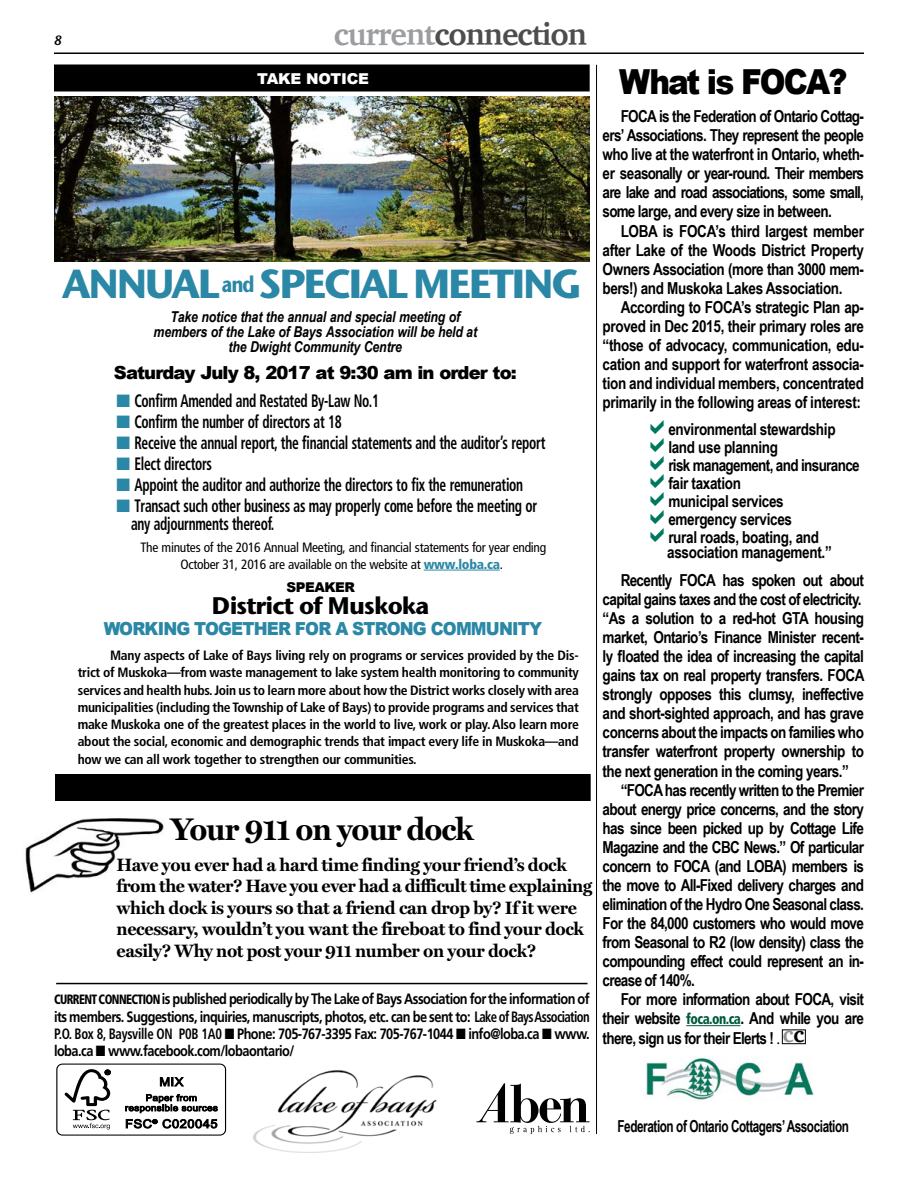
<style>
.page{position:relative;width:918px;height:1188px;background:#fff}
.page>*{position:absolute;margin:0;border:0;box-sizing:border-box;transform-origin:0 0}
.t1{font:700 40.5px "Bell Stone Sans";letter-spacing:-.07em;color:#2b87a6}
.t2{font:900 34.5px "Arial";letter-spacing:-.06em;color:#000;scale:.9 1}
.t3{font:700 31.5px "Charter";letter-spacing:-.03em;color:#4d4d4f}
.t4{font:700 31.5px "Miller Text";letter-spacing:-.03em;color:#000}
.t5{font:700 24px "Bell Stone Sans";letter-spacing:-.04em;color:#000}
.t6{font:700 22.5px "Charter";color:#919396}
.t7{font:700 condensed 18px "Frutiger";letter-spacing:-.02em;color:#000;scale:.75 1}
.t8{font:700 18px/21.6px "Miller Text";letter-spacing:-.02em;color:#000}
.t9{font:900 18px "Arial";letter-spacing:-.05em;color:#000}
.t10{font:900 18px "Arial";letter-spacing:-.05em;color:#2b87a6;scale:.93 1}
.t11{font:700 16.5px/19px "Arial Narrow";letter-spacing:-.03em;color:#000;text-align:justify}
.t12{font:700 16.5px "Arial Narrow";letter-spacing:-.03em;color:#000;scale:.87 1}
.t13{font:700 15px/17.2px "Frutiger";letter-spacing:-.04em;color:#000;text-align:justify;scale:.85 1}
.t14{font:italic 700 15px "Arial Narrow";letter-spacing:-.01em;color:#000}
.t15{font:900 15px "Arial";letter-spacing:-.01em;color:#fff}
.t16{font:700 condensed 13.5px/17.2px "Frutiger";letter-spacing:-.02em;color:#000;text-align:justify}
.t17{font:condensed 13.5px/16.5px "Frutiger";letter-spacing:-.02em;color:#000;text-align:center}
.t18{font:900 13.5px "Arial";letter-spacing:-.03em;color:#000}
.t19{font:italic 600 13.5px "Bell Stone Sans";color:#000}
.s1{color:#9b9da0}
.s2{font-size:22.5px}
.s3{color:#2b87a6}
.s4{font-weight:900;color:#2b87a6}
.s5{font-weight:900;font-stretch:condensed;font-size:13.5px}
.s6{font-stretch:condensed}
.s7{font-family:"Frutiger";font-weight:900;font-stretch:condensed;font-size:15px;color:#005a3c}
.s8{font-family:"Stone Print";font-weight:400}
.s9{color:#000}
</style>
<div class="page">
<img style="left:25px;top:819px;width:139px;height:74px">
<hr style="left:424px;top:570px;width:76px;height:1px;background:#2b87a6">
<img style="left:54px;top:96px;width:536px;height:165px">
<div style="left:54px;top:64px;width:536px;height:28px;background:#000"></div>
<div style="left:55px;top:774px;width:536px;height:27px;background:#000"></div>
<hr style="left:54px;top:52px;width:810px;height:2px;background:#000">
<hr style="left:596px;top:65px;width:1px;height:1069px;background:#000">
<hr style="left:686px;top:1025px;width:54px;height:1px;background:#005a3c">
<div style="left:782px;top:1029px;width:24px;height:15px;border:1px solid #000"></div>
<img style="left:646px;top:1057px;width:168px;height:43px">
<img style="left:253px;top:1070px;width:184px;height:83px">
<div style="left:56px;top:1064px;width:170px;height:71px;border:1px solid #000;border-radius:6px"></div>
<svg style="left:64px;top:1069px;width:47px;height:60px"></svg>
<svg style="left:160px;top:1077px;width:24px;height:10px"></svg>
<svg style="left:125px;top:1094px;width:93px;height:19px"></svg>
<svg style="left:126px;top:1119px;width:92px;height:10px"></svg>
<svg style="left:476px;top:1083px;width:114px;height:51px"></svg>
<hr style="left:56px;top:983px;width:532px;height:1px;background:#000">
<p class="t19" style="left:54px;top:32px;width:9px">8</p>
<p class="t3" style="left:334px;top:7px;width:255px"><span class="s1">current</span>connection</p>
<p class="t15" style="left:257px;top:68px;width:114px">TAKE NOTICE</p>
<p class="t1" style="left:62px;top:258px;width:521px">ANNUAL <span class="s2">and</span> SPECIAL MEETING</p>
<p class="t14" style="left:170px;top:305px;width:292px">Take notice that the annual and special meeting of</p>
<p class="t14" style="left:154px;top:320px;width:325px">members of the Lake of Bays Association will be held at</p>
<p class="t14" style="left:229px;top:335px;width:175px">the Dwight Community Centre</p>
<p class="t9" style="left:114px;top:360px;width:404px">Saturday July 8, 2017 at 9:30 am in order to:</p>
<p class="t7" style="left:117px;top:390px;width:351px"><span class="s3">■</span> Confirm Amended and Restated By-Law No.1</p>
<p class="t7" style="left:117px;top:411px;width:302px"><span class="s3">■</span> Confirm the number of directors at 18</p>
<p class="t7" style="left:117px;top:432px;width:573px"><span class="s3">■</span> Receive the annual report, the financial statements and the auditor’s report</p>
<p class="t7" style="left:117px;top:453px;width:129px"><span class="s3">■</span> Elect directors</p>
<p class="t7" style="left:117px;top:474px;width:544px"><span class="s3">■</span> Appoint the auditor and authorize the directors to fix the remuneration</p>
<p class="t7" style="left:117px;top:495px;width:562px"><span class="s3">■</span> Transact such other business as may properly come before the meeting or</p>
<p class="t7" style="left:131px;top:513px;width:193px">any adjournments thereof.</p>
<p class="t17" style="left:141px;top:539px;width:407px">The minutes of the 2016 Annual Meeting, and financial statements for year ending<br>October 31, 2016 are available on the website at <span class="s4">www.loba.ca</span>.</p>
<p class="t18" style="left:286px;top:577px;width:70px">SPEAKER</p>
<p class="t5" style="left:212px;top:590px;width:220px">District of Muskoka</p>
<p class="t10" style="left:104px;top:616px;width:473px">WORKING TOGETHER FOR A STRONG COMMUNITY</p>
<p class="t16" style="left:78px;top:647px;width:503px;text-indent:32px">Many aspects of Lake of Bays living rely on programs or services provided by the Dis&shy;trict of Muskoka—from waste management to lake system health monitoring to community services and health hubs. Join us to learn more about how the District works closely with area municipalities (including the Township of Lake of Bays) to provide programs and services that make Muskoka one of the greatest places in the world to live, work or play.Also learn more about the social, economic and demographic trends that impact every life in Muskoka—and how we can all work together to strengthen our communities.</p>
<p class="t4" style="left:171px;top:811px;width:305px">Your 911 on your dock</p>
<p class="t8" style="left:117px;top:854px;width:477px">Have you ever had a hard time finding your friend’s dock from the water? Have you ever had a difficult time explaining which dock is yours so that a friend can drop by? If it were necessary, wouldn’t you want the fireboat to find your dock easily? Why not post your 911 number on your dock?</p>
<p class="t13" style="left:54px;top:990px;width:632px"><span class="s5">CURRENT CONNECTION</span> is published periodically by The Lake of Bays Association for the information of its members. Suggestions, inquiries, manuscripts, photos, etc. can be sent to: <span class="s6">Lake of Bays Association P.O. Box 8, Baysville ON P0B 1A0</span> ■ Phone: 705-767-3395 Fax: 705-767-1044 ■ info@loba.ca ■ www. loba.ca ■ www.facebook.com/lobaontario/</p>
<p class="t2" style="left:619px;top:56px;width:255px">What is FOCA?</p>
<p class="t11" style="left:603px;top:106px;width:263px;text-indent:18px">FOCA is the Federation of Ontario Cottag&shy;ers’ Associations. They represent the people who live at the waterfront in Ontario, wheth&shy;er seasonally or year-round. Their members are lake and road associations, some small, some large, and every size in between.</p>
<p class="t11" style="left:603px;top:220px;width:263px;text-indent:18px">LOBA is FOCA’s third largest member after Lake of the Woods District Property Owners Association (more than 3000 mem&shy;bers!) and Muskoka Lakes Association.</p>
<p class="t11" style="left:603px;top:297px;width:263px;text-indent:18px">According to FOCA’s strategic Plan ap&shy;proved in Dec 2015, their primary roles are “those of advocacy, communication, edu&shy;cation and support for waterfront associa&shy;tion and individual members, concentrated primarily in the following areas of interest:</p>
<p class="t11" style="left:668px;top:419px;width:169px">environmental stewardship</p>
<p class="t11" style="left:668px;top:437px;width:111px">land use planning</p>
<p class="t11" style="left:668px;top:455px;width:193px">risk management, and insurance</p>
<p class="t11" style="left:668px;top:473px;width:74px">fair taxation</p>
<p class="t11" style="left:668px;top:491px;width:117px">municipal services</p>
<p class="t11" style="left:668px;top:509px;width:125px">emergency services</p>
<p class="t11" style="left:668px;top:527px;width:152px">rural roads, boating, and</p>
<p class="t11" style="left:667px;top:542px;width:166px">association management.”</p>
<p class="t11" style="left:603px;top:570px;width:263px;text-align:right">Recently FOCA has spoken out about capital gains taxes and the cost of electricity.</p>
<p class="t11" style="left:603px;top:608px;width:263px">“As a solution to a red-hot GTA housing market, Ontario’s Finance Minister recent&shy;ly floated the idea of increasing the capital gains tax on real property transfers. FOCA strongly opposes this clumsy, ineffective and short-sighted approach, and has grave concerns about the impacts on families who transfer waterfront property ownership to the next generation in the coming years.”</p>
<p class="t11" style="left:603px;top:779px;width:263px;text-indent:18px">“FOCA has recently written to the Premier about energy price concerns, and the story has since been picked up by Cottage Life Magazine and the CBC News.” Of particular concern to FOCA (and LOBA) members is the move to All-Fixed delivery charges and elimination of the Hydro One Seasonal class.<br>For the 84,000 customers who would move from Seasonal to R2 (low density) class the compounding effect could represent an in&shy;crease of 140%.</p>
<p class="t11" style="left:603px;top:989px;width:263px;text-indent:18px">For more information about FOCA, visit their website <span class="s7">foca.on.ca</span>. And while you are there, sign us for their Elerts ! <span class="s8">.</span></p>
<p class="t6" style="left:783px;top:1015px;width:23px">c<span class="s9">c</span></p>
<p class="t12" style="left:618px;top:1113px;width:268px">Federation of Ontario Cottagers’ Association</p>
</div>
